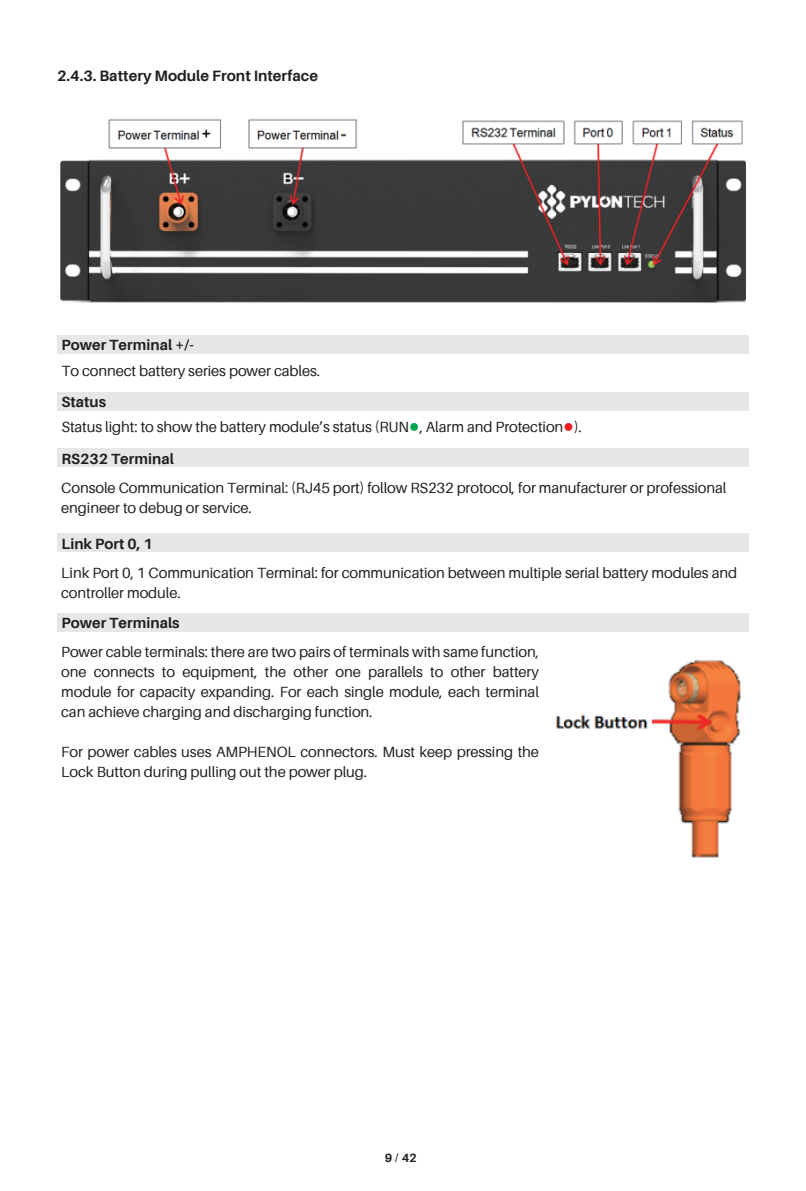
<style>
.page{position:relative;width:806px;height:1191px;background:#fff}
.page>*{position:absolute;margin:0;border:0;box-sizing:border-box;transform-origin:0 0}
.t1{font:700 15px "Aileron";color:#231f20}
.t2{font:14.8px/20px "Aileron";letter-spacing:-.005em;color:#231f20}
.t3{font:700 14.8px "Aileron";letter-spacing:.005em;color:#231f20}
.t4{font:700 12px "Aileron";color:#231f20}
.s1{font-weight:700}
.s2{font-family:"Century Gothic";font-size:18px;color:#00a54f}
.s3{font-family:"Century Gothic";font-size:18px;color:#ee1d23}
.s4{font-family:"Arial";font-weight:400}
</style>
<div class="page">
<img style="left:555px;top:660px;width:186px;height:198px">
<img style="left:60px;top:119px;width:685px;height:184px">
<div style="left:57px;top:613px;width:691px;height:18px;background:#e6e7e9"></div>
<div style="left:57px;top:534px;width:691px;height:18px;background:#e6e7e9"></div>
<div style="left:57px;top:449px;width:691px;height:18px;background:#e6e7e9"></div>
<div style="left:57px;top:392px;width:691px;height:18px;background:#e6e7e9"></div>
<div style="left:57px;top:335px;width:691px;height:18px;background:#e6e7e9"></div>
<p class="t1" style="left:57px;top:67px;width:262px">2.4.3. Battery Module Front Interface</p>
<p class="t3" style="left:61px;top:337px;width:134px">Power Terminal +/-</p>
<p class="t2" style="left:61px;top:361px;width:260px">To connect battery series power cables.</p>
<p class="t2" style="left:61px;top:389px;width:521px;line-height:25.4px"><span class="s1">Status<br></span>Status light: to show the battery module’s status (RUN<span class="s2">●</span>, Alarm and Protection<span class="s3">●</span>).</p>
<p class="t3" style="left:61px;top:450px;width:114px">RS232 Terminal</p>
<p class="t2" style="left:61px;top:477px;width:666px">Console Communication Terminal: (RJ45 port) follow RS232 protocol, for manufacturer or professional engineer to debug or service.</p>
<p class="t3" style="left:61px;top:535px;width:93px">Link Port 0, 1</p>
<p class="t2" style="left:61px;top:562px;width:677px">Link Port 0, 1 Communication Terminal: for communication between multiple serial battery modules and controller module.</p>
<p class="t3" style="left:61px;top:614px;width:120px">Power Terminals</p>
<p class="t2" style="left:61px;top:642px;width:479px;text-align:justify">Power cable terminals: there are two pairs of terminals with same function, one connects to equipment, the other one parallels to other battery module for capacity expanding. For each single module, each terminal can achieve charging and discharging function.</p>
<p class="t2" style="left:61px;top:742px;width:479px">For power cables uses AMPHENOL connectors. Must keep pressing the<br>Lock Button during pulling out the power plug.</p>
<p class="t4" style="left:384px;top:1150px;width:33px">9 <span class="s4">/</span> 42</p>
</div>
